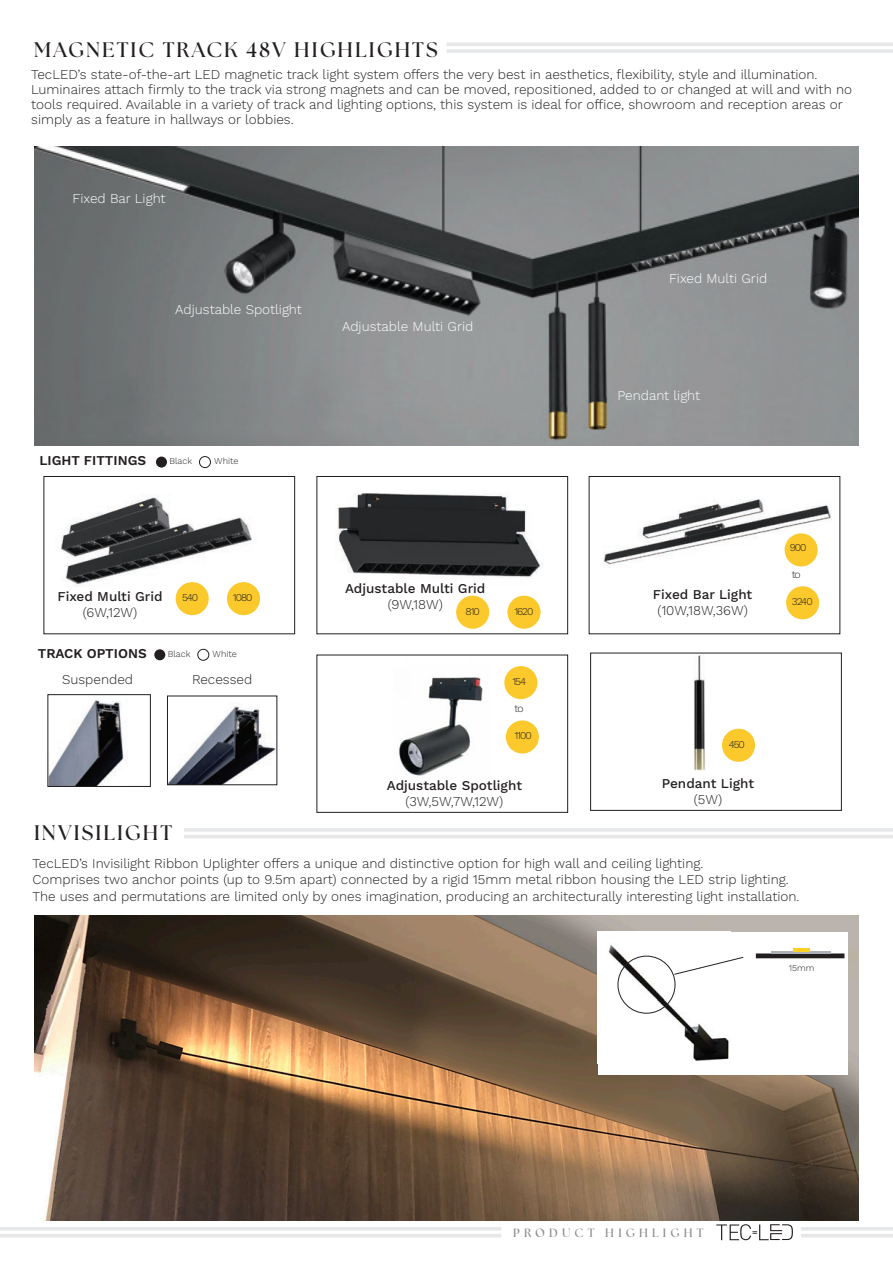
<style>
.page{position:relative;width:893px;height:1263px;background:#fff}
.page>*{position:absolute;margin:0;border:0;box-sizing:border-box;transform-origin:0 0}
.t1{font:700 21px "The Seasons";letter-spacing:.1em;color:#231f20}
.t2{font:300 13.5px/15px "Work Sans";color:#231f20}
.t3{font:500 13.5px/16.2px "Work Sans";color:#231f20;text-align:center}
.t4{font:300 13.5px "Work Sans";color:#fff}
.t5{font:600 13.5px "Work Sans";color:#231f20}
.t6{font:700 12px "The Seasons";letter-spacing:.35em;color:#8b8b8c}
.t7{font:300 10.5px "Work Sans";letter-spacing:-.1em;color:#231f20}
.t8{font:300 9px "Work Sans";color:#231f20}
.s1{font-weight:300}
</style>
<div class="page">
<hr style="left:801px;top:1227px;width:92px;height:4px;background:#e6e7e9">
<hr style="left:801px;top:1234px;width:92px;height:3px;background:#e6e7e9">
<svg style="left:716px;top:1224px;width:77px;height:16px"></svg>
<hr style="left:0;top:1227px;width:501px;height:4px;background:#e6e7e9">
<hr style="left:0;top:1234px;width:501px;height:3px;background:#e6e7e9">
<img style="left:34px;top:147px;width:825px;height:299px">
<img style="left:34px;top:915px;width:825px;height:305px">
<div style="left:598px;top:932px;width:250px;height:142px;background:#fff"></div>
<img style="left:608px;top:944px;width:121px;height:117px">
<div style="left:618px;top:956px;width:57px;height:57px;border:1px solid #231f20;border-radius:50%"></div>
<svg style="left:756px;top:953px;width:88px;height:5px"></svg>
<hr style="left:771px;top:951px;width:59px;height:3px;background:#adb1b5">
<hr style="left:793px;top:948px;width:17px;height:3px;background:#fdcf27">
<svg style="left:673px;top:956px;width:71px;height:19px"></svg>
<img style="left:50px;top:699px;width:74px;height:86px">
<div style="left:48px;top:694px;width:103px;height:93px;border:1px solid #231f20"></div>
<img style="left:169px;top:705px;width:106px;height:78px">
<div style="left:167px;top:696px;width:110px;height:89px;border:1px solid #231f20"></div>
<img style="left:335px;top:493px;width:208px;height:85px">
<img style="left:61px;top:495px;width:198px;height:97px">
<img style="left:603px;top:499px;width:228px;height:68px">
<div style="left:504px;top:666px;width:33px;height:33px;background:#fbc92c;border-radius:50%"></div>
<div style="left:506px;top:720px;width:33px;height:33px;background:#fbc92c;border-radius:50%"></div>
<div style="left:227px;top:582px;width:33px;height:33px;background:#fbc92c;border-radius:50%"></div>
<div style="left:176px;top:582px;width:33px;height:33px;background:#fbc92c;border-radius:50%"></div>
<img style="left:649px;top:652px;width:83px;height:119px">
<img style="left:377px;top:654px;width:112px;height:122px">
<hr style="left:446px;top:43px;width:447px;height:3px;background:#e6e7e9">
<hr style="left:446px;top:49px;width:447px;height:4px;background:#e6e7e9">
<hr style="left:184px;top:828px;width:709px;height:4px;background:#e6e7e9">
<hr style="left:184px;top:835px;width:709px;height:3px;background:#e6e7e9">
<div style="left:154px;top:649px;width:11px;height:11px;background:#231f20;border-radius:50%"></div>
<div style="left:198px;top:649px;width:11px;height:11px;border:1px solid #231f20;border-radius:50%"></div>
<div style="left:156px;top:457px;width:11px;height:11px;background:#231f20;border-radius:50%"></div>
<div style="left:199px;top:456px;width:12px;height:12px;border:1px solid #231f20;border-radius:50%"></div>
<div style="left:507px;top:596px;width:33px;height:33px;background:#fbc92c;border-radius:50%"></div>
<div style="left:456px;top:596px;width:33px;height:33px;background:#fbc92c;border-radius:50%"></div>
<div style="left:722px;top:729px;width:33px;height:33px;background:#fbc92c;border-radius:50%"></div>
<div style="left:785px;top:533px;width:33px;height:33px;background:#fbc92c;border-radius:50%"></div>
<div style="left:786px;top:586px;width:33px;height:33px;background:#fbc92c;border-radius:50%"></div>
<div style="left:317px;top:476px;width:251px;height:158px;border:1px solid #231f20"></div>
<div style="left:44px;top:476px;width:251px;height:158px;border:1px solid #231f20"></div>
<div style="left:589px;top:476px;width:251px;height:158px;border:1px solid #231f20"></div>
<div style="left:590px;top:653px;width:252px;height:158px;border:1px solid #231f20"></div>
<p class="t1" style="left:34px;top:35px;width:405px">MAGNETIC TRACK 48V HIGHLIGHTS</p>
<p class="t2" style="left:31px;top:68px;width:788px">TecLED’s state-of-the-art LED magnetic track light system offers the very best in aesthetics, flexibility, style and illumination.</p>
<p class="t2" style="left:31px;top:83px;width:822px">Luminaires attach firmly to the track via strong magnets and can be moved, repositioned, added to or changed at will and with no tools required. Available in a variety of track and lighting options, this system is ideal for office, showroom and reception areas or simply as a feature in hallways or lobbies.</p>
<p class="t4" style="left:73px;top:191px;width:95px">Fixed Bar Light</p>
<p class="t4" style="left:175px;top:302px;width:128px">Adjustable Spotlight</p>
<p class="t4" style="left:342px;top:319px;width:133px">Adjustable Multi Grid</p>
<p class="t5" style="left:39px;top:453px;width:108px">LIGHT FITTINGS</p>
<p class="t8" style="left:169px;top:456px;width:24px">Black</p>
<p class="t8" style="left:214px;top:456px;width:26px">White</p>
<p class="t3" style="left:58px;top:589px;width:107px">Fixed Multi Grid</p>
<p class="t2" style="left:83px;top:606px;width:56px">(6W,12W)</p>
<p class="t7" style="left:182px;top:591px;width:18px">540</p>
<p class="t7" style="left:233px;top:591px;width:21px">1080</p>
<p class="t5" style="left:38px;top:646px;width:110px">TRACK OPTIONS</p>
<p class="t8" style="left:168px;top:649px;width:24px">Black</p>
<p class="t8" style="left:213px;top:649px;width:26px">White</p>
<p class="t2" style="left:62px;top:673px;width:72px">Suspended</p>
<p class="t2" style="left:192px;top:673px;width:62px">Recessed</p>
<p class="t3" style="left:345px;top:581px;width:142px">Adjustable Multi Grid <span class="s1">(9W,18W)</span></p>
<p class="t7" style="left:466px;top:605px;width:16px">810</p>
<p class="t7" style="left:514px;top:605px;width:21px">1620</p>
<p class="t7" style="left:512px;top:675px;width:15px">154</p>
<p class="t7" style="left:514px;top:702px;width:11px">to</p>
<p class="t7" style="left:514px;top:729px;width:19px">1100</p>
<p class="t3" style="left:387px;top:778px;width:137px">Adjustable Spotlight <span class="s1">(3W,5W,7W,12W)</span></p>
<p class="t4" style="left:669px;top:270px;width:100px">Fixed Multi Grid</p>
<p class="t4" style="left:617px;top:387px;width:84px">Pendant light</p>
<p class="t3" style="left:653px;top:587px;width:101px">Fixed Bar Light <span class="s1">(10W,18W,36W)</span></p>
<p class="t7" style="left:790px;top:541px;width:18px">900</p>
<p class="t7" style="left:792px;top:568px;width:11px">to</p>
<p class="t7" style="left:792px;top:595px;width:22px">3240</p>
<p class="t7" style="left:729px;top:738px;width:18px">450</p>
<p class="t3" style="left:662px;top:776px;width:94px">Pendant Light</p>
<p class="t2" style="left:694px;top:792px;width:30px">(5W)</p>
<p class="t1" style="left:34px;top:819px;width:140px">INVISILIGHT</p>
<p class="t2" style="left:33px;top:855px;width:758px;line-height:16.5px">TecLED’s Invisilight Ribbon Uplighter offers a unique and distinctive option for high wall and ceiling lighting.<br>Comprises two anchor points (up to 9.5m apart) connected by a rigid 15mm metal ribbon housing the LED strip lighting.</p>
<p class="t2" style="left:33px;top:889px;width:768px">The uses and permutations are limited only by ones imagination, producing an architecturally interesting light installation.</p>
<p class="t8" style="left:789px;top:962px;width:27px">15mm</p>
<p class="t6" style="left:513px;top:1224px;width:192px">PRODUCT HIGHLIGHT</p>
</div>
